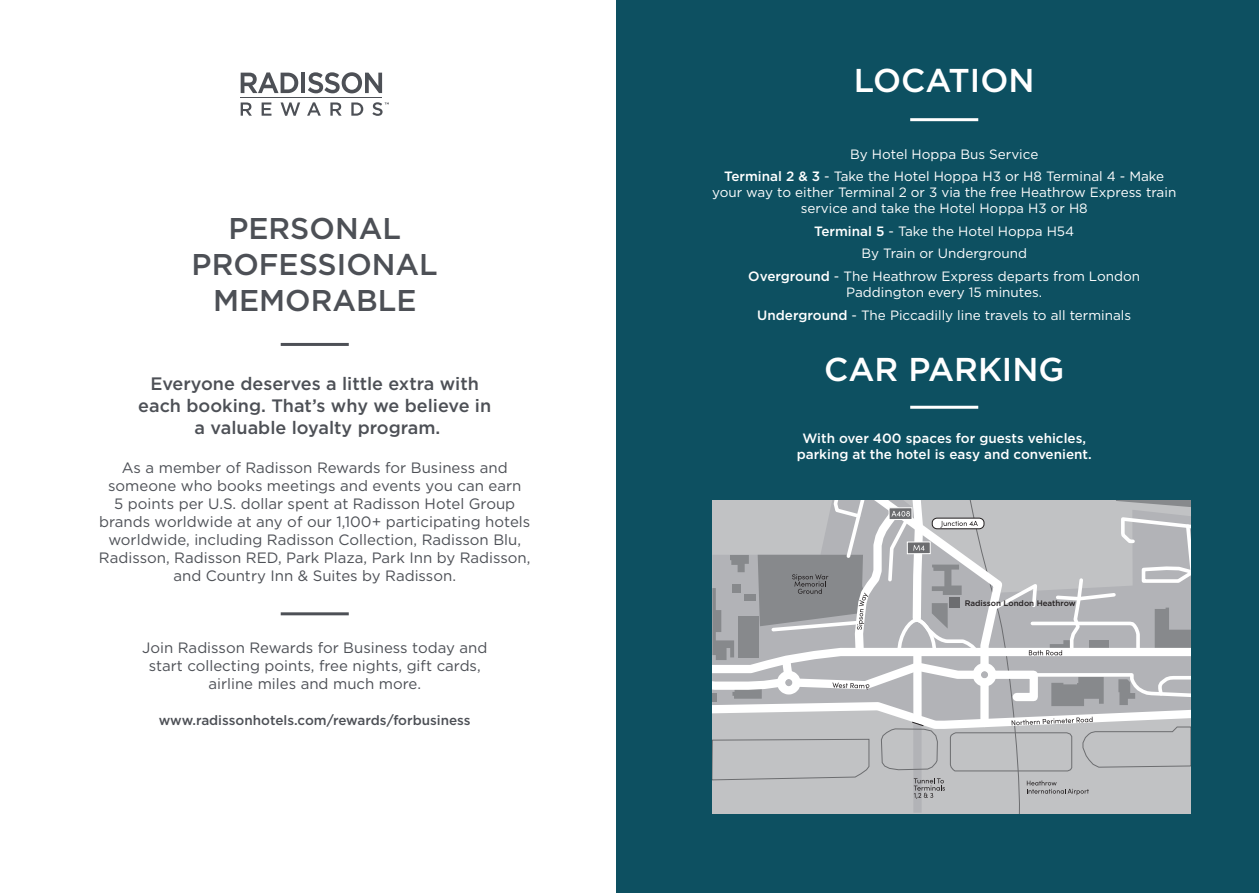
<style>
.page{position:relative;width:1259px;height:893px;background:#fff}
.page>*{position:absolute;margin:0;border:0;box-sizing:border-box;transform-origin:0 0}
.t1{font:500 33px "Gotham HTF";color:#fff}
.t2{font:500 30px "Gotham HTF";color:#4d5056}
.t3{font:500 18px/21.6px "Gotham HTF";color:#4d5056;text-align:center}
.t4{font:15px/18px "Gotham HTF";color:#4d5056;text-align:center}
.t5{font:13.5px/16.2px "Gotham HTF";color:#fff;text-align:center}
.t6{font:500 13.5px/16.2px "Gotham HTF";color:#fff;text-align:center}
.t7{font:500 13.5px "Gotham HTF";color:#4d5056}
.t8{font:500 7.95px "Gotham";color:#231f20}
.s1{font-weight:500}
</style>
<div class="page">
<svg style="left:351px;top:102px;width:12px;height:14px"></svg>
<svg style="left:330px;top:102px;width:12px;height:14px"></svg>
<svg style="left:307px;top:102px;width:14px;height:14px"></svg>
<svg style="left:280px;top:102px;width:20px;height:14px"></svg>
<svg style="left:262px;top:102px;width:9px;height:14px"></svg>
<svg style="left:241px;top:102px;width:11px;height:14px"></svg>
<hr style="left:241px;top:98px;width:141px;height:1px;background:#4d5056">
<svg style="left:241px;top:72px;width:57px;height:21px"></svg>
<hr style="left:301px;top:73px;width:4px;height:20px;background:#4d5056">
<svg style="left:308px;top:72px;width:74px;height:21px"></svg>
<svg style="left:372px;top:102px;width:17px;height:14px"></svg>
<hr style="left:281px;top:343px;width:68px;height:3px;background:#4d5056">
<hr style="left:281px;top:612px;width:68px;height:3px;background:#4d5056">
<div style="left:617px;top:0;width:642px;height:893px;background:#0d5061"></div>
<svg style="left:712px;top:500px;width:479px;height:313px;background:#bdbec0"></svg>
<div style="left:949px;top:597px;width:11px;height:11px;background:#6c6d70"></div>
<hr style="left:910px;top:118px;width:68px;height:3px;background:#fff">
<hr style="left:910px;top:406px;width:68px;height:3px;background:#fff">
<p class="t2" style="left:228px;top:212px;width:174px">PERSONAL</p>
<p class="t2" style="left:192px;top:248px;width:248px">PROFESSIONAL</p>
<p class="t2" style="left:213px;top:284px;width:205px">MEMORABLE</p>
<p class="t3" style="left:151px;top:373px;width:330px">Everyone deserves a little extra with</p>
<p class="t3" style="left:138px;top:395px;width:354px">each booking. That’s why we believe in a valuable loyalty program.</p>
<p class="t4" style="left:99px;top:459px;width:433px">As a member of Radisson Rewards for Business and someone who books meetings and events you can earn<br>5 points per U.S. dollar spent at Radisson Hotel Group brands worldwide at any of our 1,100+ participating hotels worldwide, including Radisson Collection, Radisson Blu, Radisson, Radisson RED, Park Plaza, Park Inn by Radisson, and Country Inn &amp; Suites by Radisson.</p>
<p class="t4" style="left:142px;top:639px;width:347px">Join Radisson Rewards for Business today and start collecting points, free nights, gift cards, airline miles and much more.</p>
<p class="t7" style="left:159px;top:713px;width:313px">www.radissonhotels.com/rewards/forbusiness</p>
<p class="t1" style="left:854px;top:62px;width:182px">LOCATION</p>
<p class="t5" style="left:850px;top:145px;width:190px">By Hotel Hoppa Bus Service</p>
<p class="t5" style="left:712px;top:168px;width:466px"><span class="s1">Terminal 2 &amp; 3</span> - Take the Hotel Hoppa H3 or H8 Terminal 4 - Make your way to either Terminal 2 or 3 via the free Heathrow Express train service and take the Hotel Hoppa H3 or H8</p>
<p class="t5" style="left:814px;top:223px;width:262px"><span class="s1">Terminal 5</span> - Take the Hotel Hoppa H54</p>
<p class="t5" style="left:861px;top:245px;width:167px">By Train or Underground</p>
<p class="t5" style="left:748px;top:268px;width:393px"><span class="s1">Overground</span> - The Heathrow Express departs from London<br>Paddington every 15 minutes.</p>
<p class="t5" style="left:757px;top:307px;width:375px"><span class="s1">Underground</span> - The Piccadilly line travels to all terminals</p>
<p class="t1" style="left:824px;top:350px;width:242px">CAR PARKING</p>
<p class="t6" style="left:797px;top:430px;width:296px">With over 400 spaces for guests vehicles, parking at the hotel is easy and convenient.</p>
<p class="t8" style="left:964px;top:598px;width:112px">Radisson London Heathrow</p>
</div>
